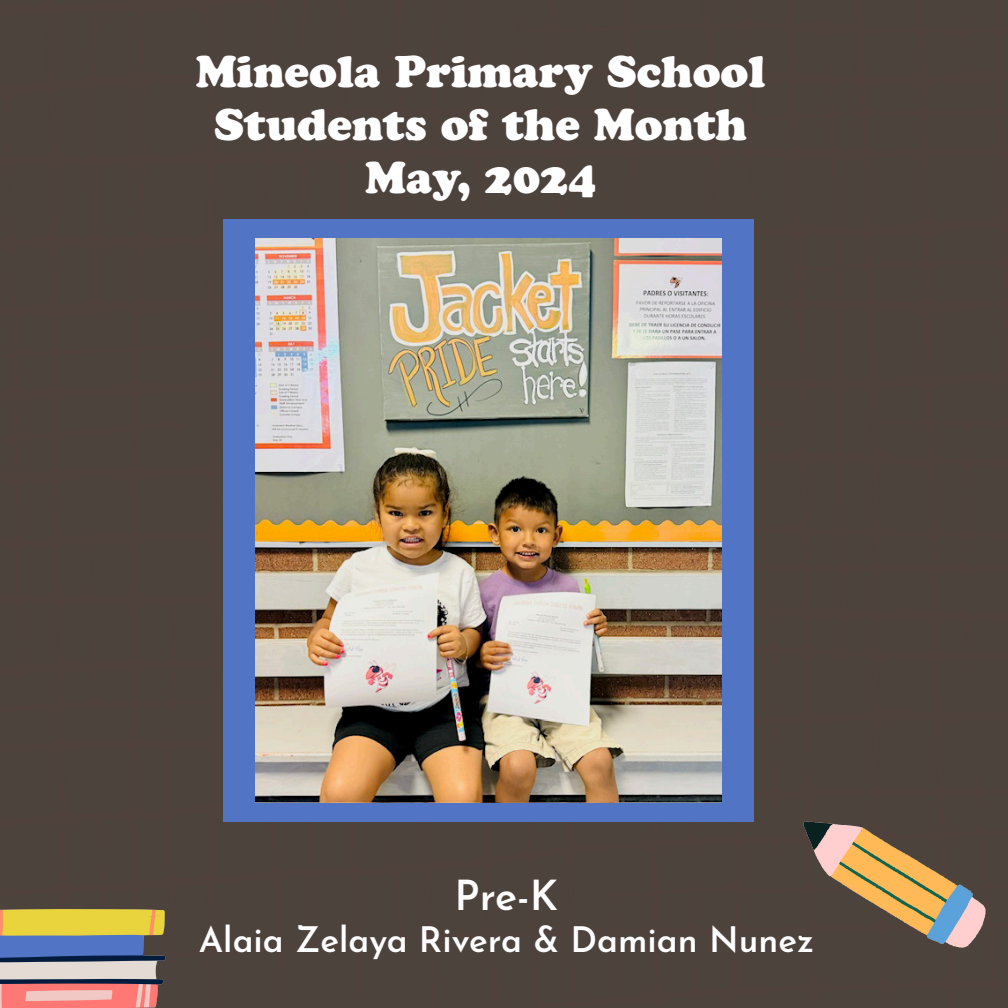
<style>
.page{position:relative;width:1008px;height:1008px;background:#4d433d}
.page>*{position:absolute;margin:0;border:0;box-sizing:border-box;transform-origin:0 0}
.t1{font:44.2px/53px "Cooper Black Std";color:#fff;text-align:center}
.t2{font:600 41.4px "Josefin Sans";color:#fff}
.t3{font:600 35px "Josefin Sans";color:#fff}
</style>
<div class="page">
<img style="left:0;top:834px;width:188px;height:174px">
<img style="left:781px;top:756px;width:227px;height:227px">
<div style="left:223px;top:219px;width:531px;height:602px;background:#5174c4"></div>
<img style="left:255px;top:239px;width:467px;height:563px">
<p class="t1" style="left:196px;top:45px;width:571px">Mineola Primary School<br>Students of the Month<br>May, 2024</p>
<p class="t2" style="left:455px;top:860px;width:105px">Pre-K</p>
<p class="t3" style="left:199px;top:910px;width:617px">Alaia Zelaya Rivera &amp; Damian Nunez</p>
</div>
